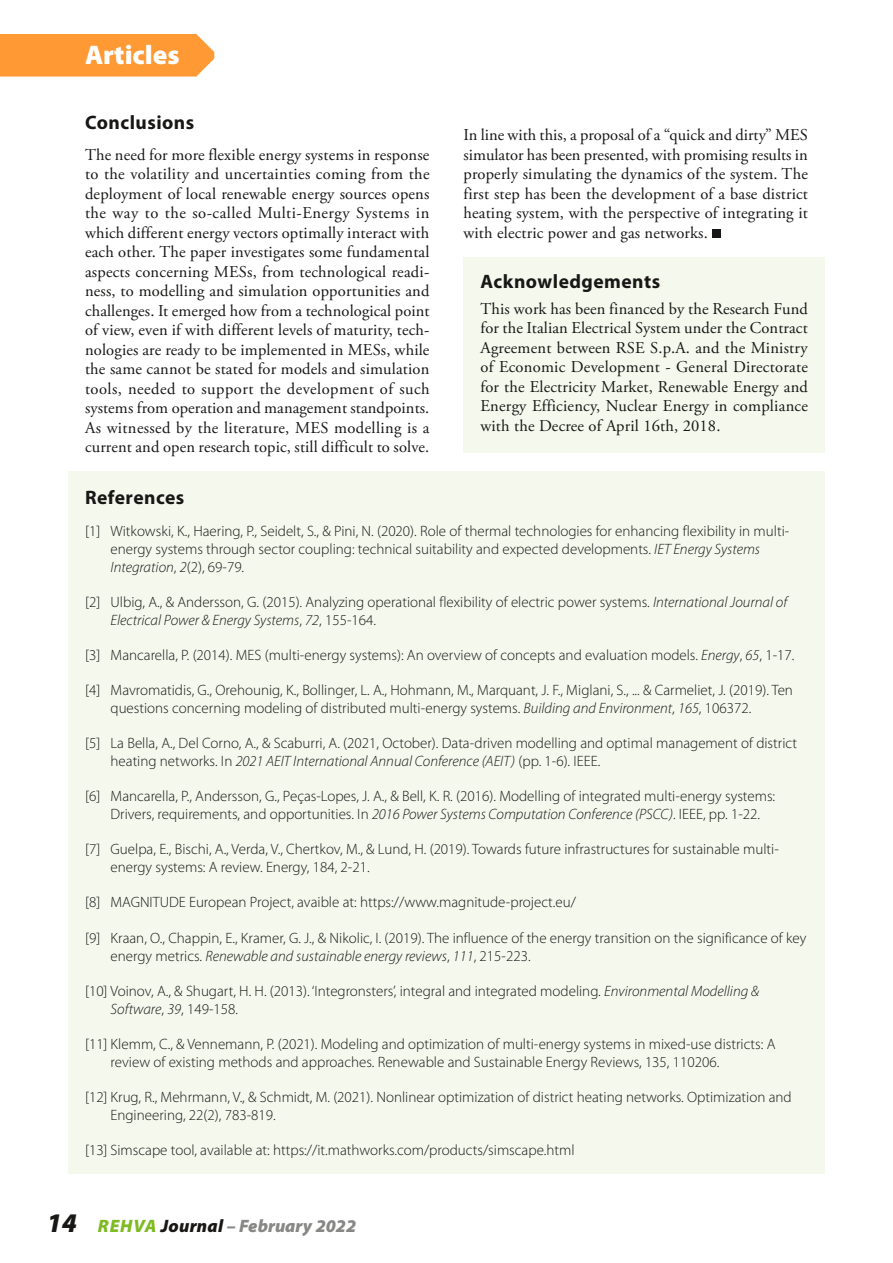
<style>
.page{position:relative;width:893px;height:1263px;background:#fff}
.page>*{position:absolute;margin:0;border:0;box-sizing:border-box;transform-origin:0 0}
.t1{font:900 27px "Myriad Pro";color:#fff}
.Heading_2{font:700 19.5px "Myriad Pro";letter-spacing:.025em;color:#181716}
.t2{font:italic 900 18px "Myriad Pro";letter-spacing:.01em;color:#878786}
.t3{font:16.5px/19.5px "Adobe Garamond Pro";letter-spacing:.01em;color:#181716;text-align:justify}
.List_copy{font:300 15px/18px "Myriad Pro";color:#181716}
.s1{font-style:italic}
.s2{font-size:27px;color:#181716}
.s3{color:#7fba23}
.s4{color:#181716}
</style>
<div class="page">
<div style="left:712px;top:229px;width:9px;height:9px;background:#181716"></div>
<div style="left:68px;top:472px;width:757px;height:702px;background:#f4f8ed"></div>
<div style="left:463px;top:257px;width:362px;height:195px;background:#f4f8ed"></div>
<div style="left:0;top:34px;width:214px;height:43px;background:#f93"></div>
<h1 class="t1" style="left:85px;top:37px;width:96px">Articles</h1>
<p class="Heading_2" style="left:85px;top:110px;width:111px">Conclusions</p>
<p class="t3" style="left:85px;top:145px;width:346px">The need for more flexible energy systems in response to the volatility and uncertainties coming from the deployment of local renewable energy sources opens the way to the so-called Multi-Energy Systems in which different energy vectors optimally interact with each other. The paper investigates some fundamental aspects concerning MESs, from technological readi&shy;ness, to modelling and simulation opportunities and challenges. It emerged how from a technological point of view, even if with different levels of maturity, tech&shy;nologies are ready to be implemented in MESs, while the same cannot be stated for models and simulation tools, needed to support the development of such systems from operation and management standpoints.<br>As witnessed by the literature, MES modelling is a current and open research topic, still difficult to solve.</p>
<p class="t3" style="left:463px;top:126px;width:346px">In line with this, a proposal of a “quick and dirty” MES simulator has been presented, with promising results in properly simulating the dynamics of the system. The first step has been the development of a base district heating system, with the perspective of integrating it with electric power and gas networks.</p>
<p class="Heading_2" style="left:480px;top:269px;width:181px">Acknowledgements</p>
<p class="t3" style="left:480px;top:300px;width:329px">This work has been financed by the Research Fund for the Italian Electrical System under the Contract Agreement between RSE S.p.A. and the Ministry of Economic Development - General Directorate for the Electricity Market, Renewable Energy and Energy Efficiency, Nuclear Energy in compliance with the Decree of April 16th, 2018.</p>
<p class="Heading_2" style="left:85px;top:485px;width:101px">References</p>
<p class="List_copy" style="left:111px;top:522px;width:680px;text-indent:-26px">[1] Witkowski, K., Haering, P., Seidelt, S., &amp; Pini, N. (2020). Role of thermal technologies for enhancing flexibility in multi&shy;energy systems through sector coupling: technical suitability and expected developments. <span class="s1">IET Energy Systems<br>Integration</span>, <span class="s1">2</span>(2), 69-79.</p>
<p class="List_copy" style="left:111px;top:593px;width:678px;text-indent:-26px">[2] Ulbig, A., &amp; Andersson, G. (2015). Analyzing operational flexibility of electric power systems. <span class="s1">International Journal of<br>Electrical Power &amp; Energy Systems</span>, <span class="s1">72</span>, 155-164.</p>
<p class="List_copy" style="left:85px;top:646px;width:711px">[3] Mancarella, P. (2014). MES (multi-energy systems): An overview of concepts and evaluation models. <span class="s1">Energy</span>, <span class="s1">65</span>, 1-17.</p>
<p class="List_copy" style="left:111px;top:681px;width:684px;text-indent:-26px">[4] Mavromatidis, G., Orehounig, K., Bollinger, L. A., Hohmann, M., Marquant, J. F., Miglani, S., ... &amp; Carmeliet, J. (2019). Ten questions concerning modeling of distributed multi-energy systems. <span class="s1">Building and Environment</span>, <span class="s1">165</span>, 106372.</p>
<p class="List_copy" style="left:111px;top:734px;width:688px;text-indent:-26px">[5] La Bella, A., Del Corno, A., &amp; Scaburri, A. (2021, October). Data-driven modelling and optimal management of district heating networks. In <span class="s1">2021 AEIT International Annual Conference (AEIT)</span> (pp. 1-6). IEEE.</p>
<p class="List_copy" style="left:111px;top:787px;width:666px;text-indent:-26px">[6] Mancarella, P., Andersson, G., Peças-Lopes, J. A., &amp; Bell, K. R. (2016). Modelling of integrated multi-energy systems:<br>Drivers, requirements, and opportunities. In <span class="s1">2016 Power Systems Computation Conference (PSCC)</span>. IEEE, pp. 1-22.</p>
<p class="List_copy" style="left:111px;top:840px;width:670px;text-indent:-26px">[7] Guelpa, E., Bischi, A., Verda, V., Chertkov, M., &amp; Lund, H. (2019). Towards future infrastructures for sustainable multi&shy;energy systems: A review. Energy, 184, 2-21.</p>
<p class="List_copy" style="left:85px;top:893px;width:492px">[8] MAGNITUDE European Project, avaible at: https://www.magnitude-project.eu/</p>
<p class="List_copy" style="left:111px;top:928px;width:697px;text-indent:-26px">[9] Kraan, O., Chappin, E., Kramer, G. J., &amp; Nikolic, I. (2019). The influence of the energy transition on the significance of key energy metrics. <span class="s1">Renewable and sustainable energy reviews</span>, <span class="s1">111</span>, 215-223.</p>
<p class="List_copy" style="left:111px;top:981px;width:650px;text-indent:-26px">[10] Voinov, A., &amp; Shugart, H. H. (2013). ‘Integronsters’, integral and integrated modeling. <span class="s1">Environmental Modelling &amp;<br>Software</span>, <span class="s1">39</span>, 149-158.</p>
<p class="List_copy" style="left:111px;top:1034px;width:666px;text-indent:-26px">[11] Klemm, C., &amp; Vennemann, P. (2021). Modeling and optimization of multi-energy systems in mixed-use districts: A review of existing methods and approaches. Renewable and Sustainable Energy Reviews, 135, 110206.</p>
<p class="List_copy" style="left:111px;top:1087px;width:683px;text-indent:-26px">[12] Krug, R., Mehrmann, V., &amp; Schmidt, M. (2021). Nonlinear optimization of district heating networks. Optimization and<br>Engineering, 22(2), 783-819.</p>
<p class="List_copy" style="left:85px;top:1140px;width:491px">[13] Simscape tool, available at: https://it.mathworks.com/products/simscape.html</p>
<p class="t2" style="left:47px;top:1214px;width:311px"><span class="s2">14</span> <span class="s3">REHVA</span> <span class="s4">Journal</span> – February 2022</p>
</div>
